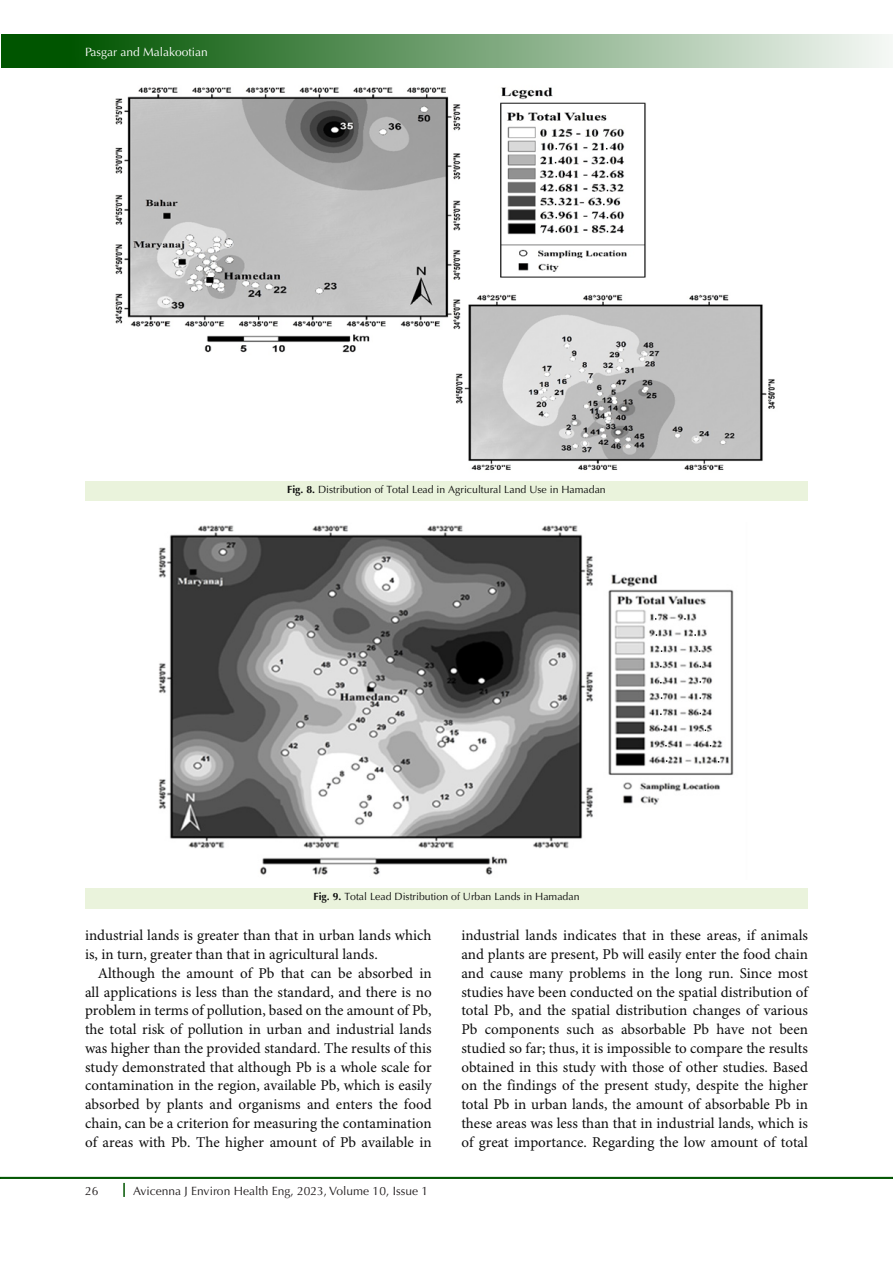
<style>
.page{position:relative;width:893px;height:1263px;background:#fff}
.page>*{position:absolute;margin:0;border:0;box-sizing:border-box;transform-origin:0 0}
.t1{font:15px/18.8px "Minion Pro";color:#0d0d0d;text-align:justify}
.t2{font:12px "Optima LT Std";color:#231f20}
.t3{font:12px "Optima LT Std";color:#fff}
.t4{font:10.5px "Optima LT Std";color:#0d0d0d}
.s1{font-weight:700}
</style>
<div class="page">
<hr style="left:0;top:1177px;width:893px;height:2px;background:#050">
<div style="left:1px;top:35px;width:892px;height:33px;background:linear-gradient(to right,#004900,#f4f7f4)"></div>
<svg style="left:123px;top:1183px;width:2px;height:14px"></svg>
<div style="left:85px;top:481px;width:723px;height:20px;background:#eaf3dc"></div>
<div style="left:85px;top:888px;width:723px;height:20px;background:#eaf3dc"></div>
<img style="left:115px;top:87px;width:660px;height:383px">
<img style="left:158px;top:525px;width:576px;height:350px">
<p class="t3" style="left:85px;top:45px;width:124px">Pasgar and Malakootian</p>
<p class="t4" style="left:287px;top:483px;width:320px"><span class="s1">Fig. 8.</span> Distribution of Total Lead in Agricultural Land Use in Hamadan</p>
<p class="t4" style="left:313px;top:890px;width:268px"><span class="s1">Fig. 9.</span> Total Lead Distribution of Urban Lands in Hamadan</p>
<p class="t1" style="left:85px;top:927px;width:348px">industrial lands is greater than that in urban lands which is, in turn, greater than that in agricultural lands.</p>
<p class="t1" style="left:85px;top:964px;width:348px;text-indent:13px">Although the amount of Pb that can be absorbed in all applications is less than the standard, and there is no problem in terms of pollution, based on the amount of Pb, the total risk of pollution in urban and industrial lands was higher than the provided standard. The results of this study demonstrated that although Pb is a whole scale for contamination in the region, available Pb, which is easily absorbed by plants and organisms and enters the food chain, can be a criterion for measuring the contamination of areas with Pb. The higher amount of Pb available in</p>
<p class="t2" style="left:85px;top:1184px;width:15px">26</p>
<p class="t2" style="left:133px;top:1184px;width:296px">Avicenna J Environ Health Eng, 2023, Volume 10, Issue 1</p>
<p class="t1" style="left:461px;top:927px;width:348px">industrial lands indicates that in these areas, if animals and plants are present, Pb will easily enter the food chain and cause many problems in the long run. Since most studies have been conducted on the spatial distribution of total Pb, and the spatial distribution changes of various Pb components such as absorbable Pb have not been studied so far; thus, it is impossible to compare the results obtained in this study with those of other studies. Based on the findings of the present study, despite the higher total Pb in urban lands, the amount of absorbable Pb in these areas was less than that in industrial lands, which is of great importance. Regarding the low amount of total</p>
</div>
